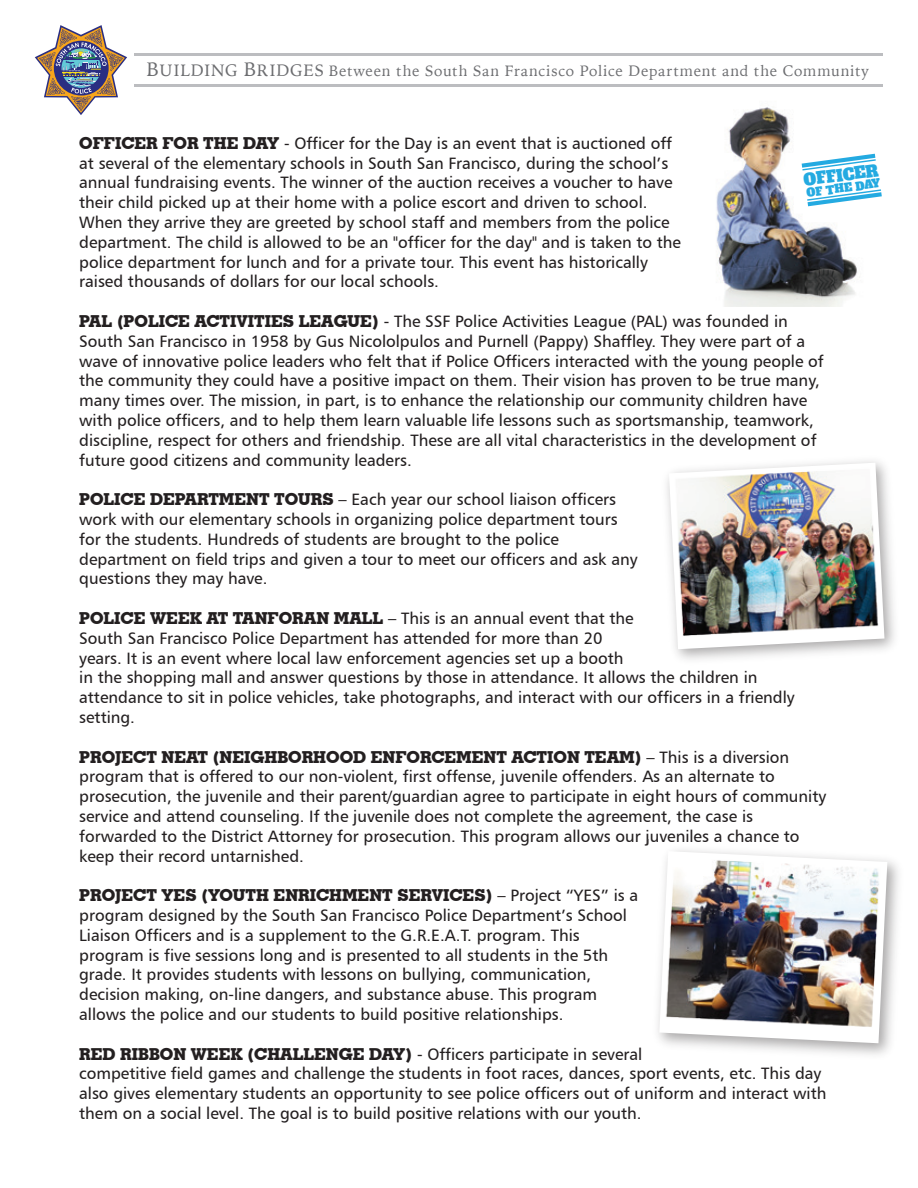
<style>
.page{position:relative;width:918px;height:1188px;background:#fff}
.page>*{position:absolute;margin:0;border:0;box-sizing:border-box;transform-origin:0 0}
.t1{font:16.5px/19.8px "Humanist 777 BT Roman B";color:#231f20}
.t2{font:700 16.5px "Geometric Slab 703 BT Xtra";color:#231f20}
.t3{font:15.9px "Alfa Slab One";color:#24aae1}
.t4{font:15px "Iowan Old Style";letter-spacing:.05em;color:#6c6d70}
.t5{font:11.4px "Alfa Slab One";color:#24aae1}
.s1{font-size:19.5px}
.s2{font-size:16.5px}
.s3{font-family:"Geometric Slab 703 BT Xtra";font-weight:700}
.s4{font-family:"Humanist 777 BT Roman B";font-weight:400}
</style>
<div class="page">
<img style="left:716px;top:107px;width:159px;height:199px">
<svg style="left:802px;top:154px;width:74px;height:17px"></svg>
<svg style="left:807px;top:189px;width:75px;height:17px"></svg>
<img style="left:664px;top:459px;width:234px;height:187px">
<svg style="left:35px;top:25px;width:92px;height:90px"></svg>
<hr style="left:135px;top:85px;width:748px;height:2px;background:#bcbdc0">
<hr style="left:135px;top:54px;width:748px;height:2px;background:#bcbdc0">
<img style="left:655px;top:847px;width:232px;height:193px">
<p class="t4" style="left:147px;top:57px;width:724px"><span class="s1">B</span><span class="s2">UILDING</span> <span class="s1">B</span><span class="s2">RIDGES</span> Between the South San Francisco Police Department and the Community</p>
<p class="t1" style="left:79px;top:133px;width:603px"><span class="s3">OFFICER FOR THE DAY</span> - Officer for the Day is an event that is auctioned off at several of the elementary schools in South San Francisco, during the school’s annual fundraising events. The winner of the auction receives a voucher to have their child picked up at their home with a police escort and driven to school.<br>When they arrive they are greeted by school staff and members from the police department. The child is allowed to be an "officer for the day" and is taken to the police department for lunch and for a private tour. This event has historically raised thousands of dollars for our local schools.</p>
<p class="t1" style="left:79px;top:311px;width:746px"><span class="s3">PAL (POLICE ACTIVITIES LEAGUE)</span> - The SSF Police Activities League (PAL) was founded in South San Francisco in 1958 by Gus Nicololpulos and Purnell (Pappy) Shaffley. They were part of a wave of innovative police leaders who felt that if Police Officers interacted with the young people of the community they could have a positive impact on them. Their vision has proven to be true many, many times over. The mission, in part, is to enhance the relationship our community children have with police officers, and to help them learn valuable life lessons such as sportsmanship, teamwork, discipline, respect for others and friendship. These are all vital characteristics in the development of future good citizens and community leaders.</p>
<p class="t1" style="left:79px;top:489px;width:560px"><span class="s3">POLICE DEPARTMENT TOURS</span> – Each year our school liaison officers work with our elementary schools in organizing police department tours for the students. Hundreds of students are brought to the police department on field trips and given a tour to meet our officers and ask any questions they may have.</p>
<p class="t1" style="left:79px;top:608px;width:717px"><span class="s3">POLICE WEEK AT TANFORAN MALL</span> – This is an annual event that the<br>South San Francisco Police Department has attended for more than 20<br>years. It is an event where local law enforcement agencies set up a booth<br>in the shopping mall and answer questions by those in attendance. It allows the children in attendance to sit in police vehicles, take photographs, and interact with our officers in a friendly setting.</p>
<p class="t2" style="left:79px;top:747px;width:712px">PROJECT NEAT (NEIGHBORHOOD ENFORCEMENT ACTION TEAM) <span class="s4">– This is a diversion</span></p>
<p class="t1" style="left:79px;top:766px;width:749px">program that is offered to our non-violent, first offense, juvenile offenders. As an alternate to prosecution, the juvenile and their parent/guardian agree to participate in eight hours of community service and attend counseling. If the juvenile does not complete the agreement, the case is forwarded to the District Attorney for prosecution. This program allows our juveniles a chance to keep their record untarnished.</p>
<p class="t2" style="left:79px;top:885px;width:561px">PROJECT YES (YOUTH ENRICHMENT SERVICES) <span class="s4">– Project “YES” is a</span></p>
<p class="t1" style="left:79px;top:905px;width:549px">program designed by the South San Francisco Police Department’s School Liaison Officers and is a supplement to the G.R.E.A.T. program. This program is five sessions long and is presented to all students in the 5th grade. It provides students with lessons on bullying, communication, decision making, on-line dangers, and substance abuse. This program allows the police and our students to build positive relationships.</p>
<p class="t1" style="left:79px;top:1044px;width:749px"><span class="s3">RED RIBBON WEEK (CHALLENGE DAY)</span> - Officers participate in several<br>competitive field games and challenge the students in foot races, dances, sport events, etc. This day also gives elementary students an opportunity to see police officers out of uniform and interact with them on a social level. The goal is to build positive relations with our youth.</p>
<p class="t3" style="left:802px;top:167px;width:77px;rotate:-8deg">OFFICER</p>
<p class="t5" style="left:805px;top:183px;width:76px;rotate:-8deg">OF THE DAY</p>
</div>
